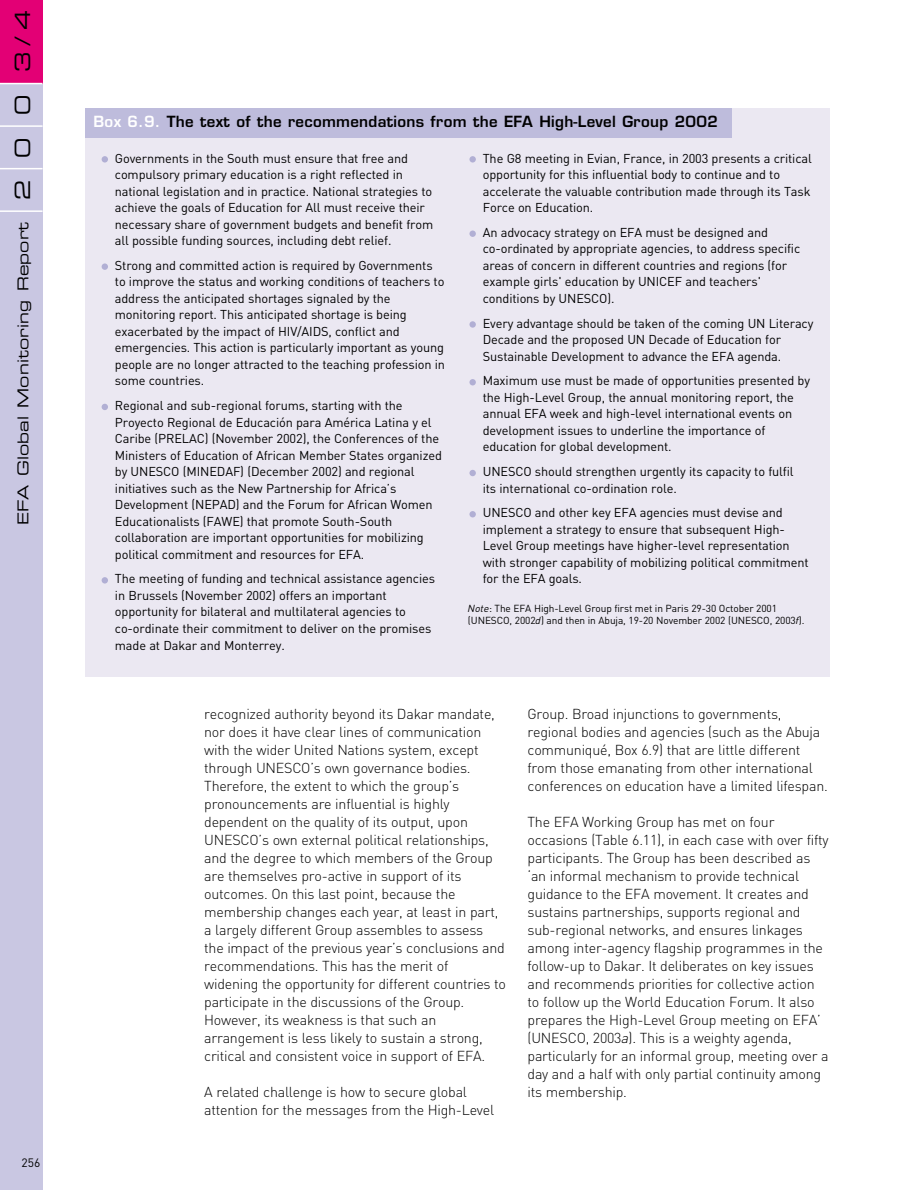
<style>
.page{position:relative;width:914px;height:1190px;background:#fff}
.page>*{position:absolute;margin:0;border:0;box-sizing:border-box;transform-origin:0 0}
.t1{font:21px "Eurostile Extended Two";color:#000}
.t2{font:600 15px "Eurostile";letter-spacing:.02em;color:#000}
.t3{font:15px "Eurostile Extended Two";letter-spacing:.01em;color:#000}
.t4{font:300 14.25px/18px "DIN";letter-spacing:-.015em;color:#000}
.t5{font:12.75px/16.5px "DIN";letter-spacing:-.01em;color:#000}
.t6{font:12px "DIN";color:#000}
.t7{font:10.2px/12px "DIN";letter-spacing:-.01em;color:#000}
.s1{color:#fff}
.s2{font-style:italic}
</style>
<div class="page">
<div style="left:0;top:84px;width:43px;height:1105px;background:#c9c7e2"></div>
<div style="left:0;top:0;width:43px;height:84px;background:#e30075"></div>
<hr style="left:0;top:210px;width:43px;height:2px;background:#fff">
<hr style="left:0;top:168px;width:43px;height:1px;background:#fff">
<hr style="left:0;top:125px;width:43px;height:2px;background:#fff">
<hr style="left:0;top:83px;width:43px;height:1px;background:#fff">
<div style="left:85px;top:108px;width:744px;height:568px;background:#ebe8f2"></div>
<div style="left:469px;top:511px;width:7px;height:6px;background:#b1afd4;border-radius:50%"></div>
<div style="left:469px;top:470px;width:7px;height:6px;background:#b1afd4;border-radius:50%"></div>
<div style="left:469px;top:379px;width:7px;height:6px;background:#b1afd4;border-radius:50%"></div>
<div style="left:469px;top:321px;width:7px;height:7px;background:#b1afd4;border-radius:50%"></div>
<div style="left:469px;top:230px;width:7px;height:7px;background:#b1afd4;border-radius:50%"></div>
<div style="left:469px;top:156px;width:7px;height:6px;background:#b1afd4;border-radius:50%"></div>
<svg style="left:102px;top:577px;width:6px;height:6px"></svg>
<svg style="left:102px;top:404px;width:6px;height:6px"></svg>
<div style="left:102px;top:263px;width:6px;height:7px;background:#b1afd4;border-radius:50%"></div>
<svg style="left:102px;top:156px;width:6px;height:6px"></svg>
<div style="left:85px;top:108px;width:646px;height:30px;background:#bebcdc"></div>
<h1 class="t1" style="left:15px;top:72px;width:64px;rotate:-90deg">3 / 4</h1>
<h1 class="t1" style="left:15px;top:115px;width:22px;rotate:-90deg">0</h1>
<h1 class="t1" style="left:15px;top:157px;width:22px;rotate:-90deg">0</h1>
<h1 class="t1" style="left:15px;top:200px;width:22px;rotate:-90deg">2</h1>
<p class="t3" style="left:17px;top:525px;width:304px;rotate:-90deg">EFA Global Monitoring Report</p>
<p class="t6" style="left:22px;top:1158px;width:20px">256</p>
<p class="t2" style="left:94px;top:115px;width:626px"><span class="s1">Box 6.9.</span> The text of the recommendations from the EFA High-Level Group 2002</p>
<p class="t5" style="left:115px;top:151px;width:320px">Governments in the South must ensure that free and compulsory primary education is a right reflected in national legislation and in practice. National strategies to achieve the goals of Education for All must receive their necessary share of government budgets and benefit from all possible funding sources, including debt relief.</p>
<p class="t5" style="left:115px;top:258px;width:331px">Strong and committed action is required by Governments to improve the status and working conditions of teachers to address the anticipated shortages signaled by the monitoring report. This anticipated shortage is being exacerbated by the impact of HIV/AIDS, conflict and emergencies. This action is particularly important as young people are no longer attracted to the teaching profession in some countries.</p>
<p class="t5" style="left:115px;top:399px;width:328px">Regional and sub-regional forums, starting with the Proyecto Regional de Educación para América Latina y el Caribe (PRELAC) (November 2002), the Conferences of the Ministers of Education of African Member States organized by UNESCO (MINEDAF) (December 2002) and regional initiatives such as the New Partnership for Africa’s Development (NEPAD) and the Forum for African Women Educationalists (FAWE) that promote South-South collaboration are important opportunities for mobilizing political commitment and resources for EFA.</p>
<p class="t5" style="left:115px;top:572px;width:322px">The meeting of funding and technical assistance agencies in Brussels (November 2002) offers an important opportunity for bilateral and multilateral agencies to co-ordinate their commitment to deliver on the promises made at Dakar and Monterrey.</p>
<p class="t5" style="left:483px;top:151px;width:330px">The G8 meeting in Evian, France, in 2003 presents a critical opportunity for this influential body to continue and to accelerate the valuable contribution made through its Task Force on Education.</p>
<p class="t5" style="left:483px;top:225px;width:319px">An advocacy strategy on EFA must be designed and co-ordinated by appropriate agencies, to address specific areas of concern in different countries and regions (for example girls' education by UNICEF and teachers' conditions by UNESCO).</p>
<p class="t5" style="left:483px;top:316px;width:332px">Every advantage should be taken of the coming UN Literacy<br>Decade and the proposed UN Decade of Education for<br>Sustainable Development to advance the EFA agenda.</p>
<p class="t5" style="left:483px;top:374px;width:329px">Maximum use must be made of opportunities presented by the High-Level Group, the annual monitoring report, the annual EFA week and high-level international events on development issues to underline the importance of education for global development.</p>
<p class="t5" style="left:483px;top:465px;width:312px">UNESCO should strengthen urgently its capacity to fulfil its international co-ordination role.</p>
<p class="t5" style="left:483px;top:506px;width:327px">UNESCO and other key EFA agencies must devise and implement a strategy to ensure that subsequent High-Level Group meetings have higher-level representation with stronger capability of mobilizing political commitment for the EFA goals.</p>
<p class="t7" style="left:468px;top:603px;width:338px"><span class="s2">Note</span>: The EFA High-Level Group first met in Paris 29-30 October 2001 (UNESCO, 2002<span class="s2">d</span>) and then in Abuja, 19-20 November 2002 (UNESCO, 2003<span class="s2">f</span>).</p>
<p class="t4" style="left:204px;top:706px;width:303px">recognized authority beyond its Dakar mandate, nor does it have clear lines of communication with the wider United Nations system, except through UNESCO’s own governance bodies.<br>Therefore, the extent to which the group’s pronouncements are influential is highly dependent on the quality of its output, upon UNESCO’s own external political relationships, and the degree to which members of the Group are themselves pro-active in support of its outcomes. On this last point, because the membership changes each year, at least in part, a largely different Group assembles to assess the impact of the previous year’s conclusions and recommendations. This has the merit of widening the opportunity for different countries to participate in the discussions of the Group.<br>However, its weakness is that such an arrangement is less likely to sustain a strong, critical and consistent voice in support of EFA.</p>
<p class="t4" style="left:204px;top:1084px;width:291px">A related challenge is how to secure global attention for the messages from the High-Level</p>
<p class="t4" style="left:527px;top:706px;width:302px">Group. Broad injunctions to governments, regional bodies and agencies (such as the Abuja communiqué, Box 6.9) that are little different from those emanating from other international conferences on education have a limited lifespan.</p>
<p class="t4" style="left:527px;top:814px;width:303px">The EFA Working Group has met on four occasions (Table 6.11), in each case with over fifty participants. The Group has been described as ‘an informal mechanism to provide technical guidance to the EFA movement. It creates and sustains partnerships, supports regional and sub-regional networks, and ensures linkages among inter-agency flagship programmes in the follow-up to Dakar. It deliberates on key issues and recommends priorities for collective action to follow up the World Education Forum. It also prepares the High-Level Group meeting on EFA’ (UNESCO, 2003<span class="s2">a</span>). This is a weighty agenda, particularly for an informal group, meeting over a day and a half with only partial continuity among its membership.</p>
</div>
